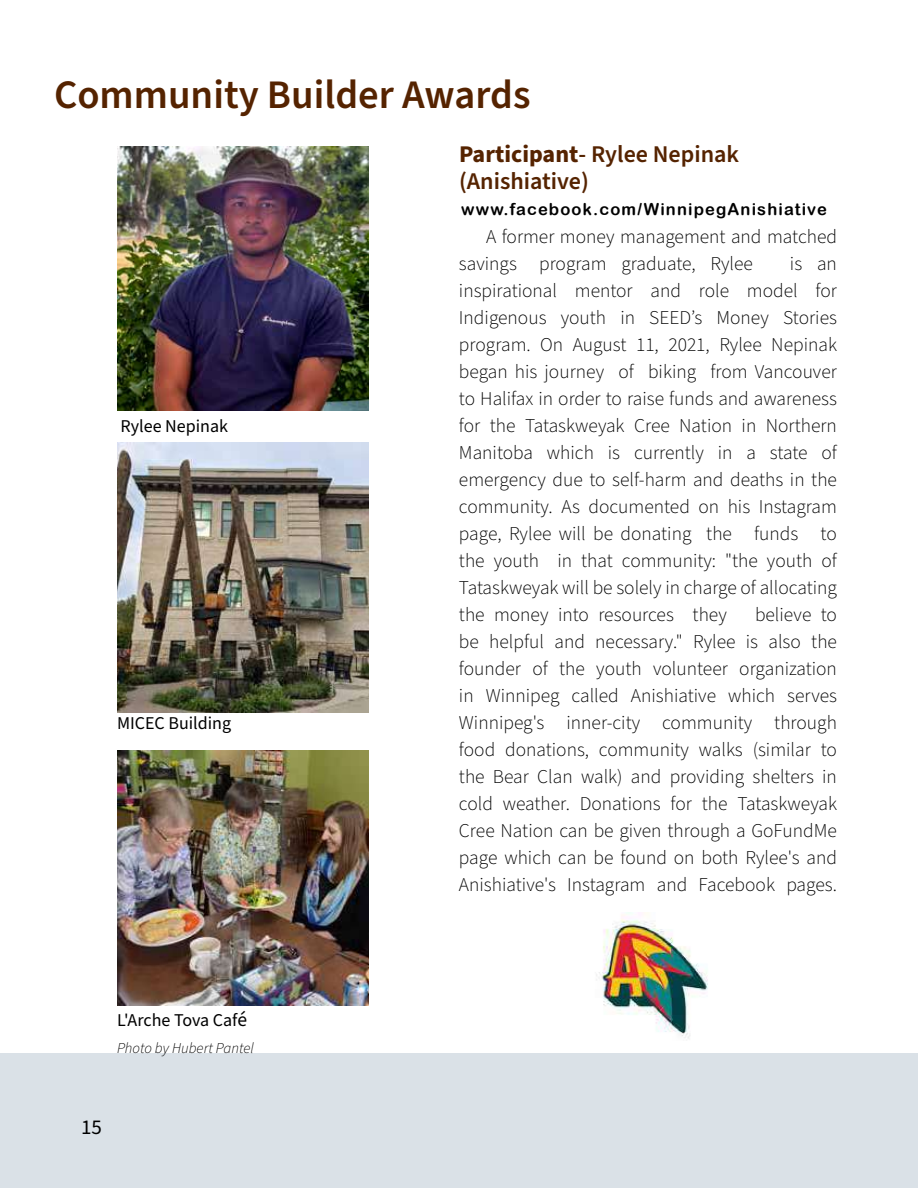
<style>
.page{position:relative;width:918px;height:1188px;background:#fff}
.page>*{position:absolute;margin:0;border:0;box-sizing:border-box;transform-origin:0 0}
.t1{font:600 40.5px "Source Sans Pro";color:#552300}
.t2{font:600 24px/27px "Source Sans Pro";color:#552300}
.t3{font:21px "Source Sans Pro";color:#000}
.t4{font:300 19.5px/27px "Source Sans Pro";color:#000;text-align:justify}
.t5{font:18px "Source Sans Pro";color:#000}
.t6{font:16.5px "Arial Rounded MT Bold";letter-spacing:.07em;color:#000}
.t7{font:italic 300 15px "Source Sans Pro";color:#000}
.s1{font-size:19.5px}
.s2{font-weight:700}
</style>
<div class="page">
<div style="left:0;top:1053px;width:918px;height:135px;background:#dae1e7"></div>
<img style="left:117px;top:146px;width:252px;height:265px">
<img style="left:117px;top:442px;width:252px;height:270px">
<img style="left:117px;top:750px;width:252px;height:256px">
<img style="left:596px;top:912px;width:112px;height:127px">
<h1 class="t1" style="left:54px;top:68px;width:478px">Community Builder Awards</h1>
<p class="t5" style="left:120px;top:414px;width:109px">Rylee Nepinak</p>
<p class="t5" style="left:117px;top:711px;width:116px">MICEC Building</p>
<p class="t5" style="left:117px;top:1008px;width:132px">L'Arche Tova Caf<span class="s1">é</span></p>
<p class="t7" style="left:117px;top:1038px;width:138px">Photo by Hubert Pantel</p>
<p class="t3" style="left:81px;top:1113px;width:22px">15</p>
<p class="t2" style="left:459px;top:141px;width:282px"><span class="s2">Participant</span>- Rylee Nepinak (Anishiative)</p>
<p class="t6" style="left:461px;top:199px;width:367px">www.facebook.com/WinnipegAnishiative</p>
<p class="t4" style="left:459px;top:224px;width:380px;text-indent:27px">A former money management and matched savings program graduate, Rylee</p>
<p class="t4" style="left:459px;top:251px;width:380px;text-indent:331px">is an inspirational mentor and role model for Indigenous youth in SEED’s Money Stories program. On August 11, 2021, Rylee Nepinak began his journey of biking from Vancouver to Halifax in order to raise funds and awareness for the Tataskweyak Cree Nation in Northern Manitoba which is currently in a state of emergency due to self-harm and deaths in the community. As documented on his Instagram page, Rylee will be donating the funds to the youth in that community: "the youth of Tataskweyak will be solely in charge of allocating the money into resources they</p>
<p class="t4" style="left:459px;top:602px;width:380px;text-indent:296px">believe to be helpful and necessary." Rylee is also the founder of the youth volunteer organization in Winnipeg called Anishiative which serves Winnipeg's inner-city community through food donations, community walks (similar to the Bear Clan walk) and providing shelters in cold weather. Donations for the Tataskweyak Cree Nation can be given through a GoFundMe page which can be found on both Rylee's and Anishiative's Instagram and Facebook pages.</p>
</div>
